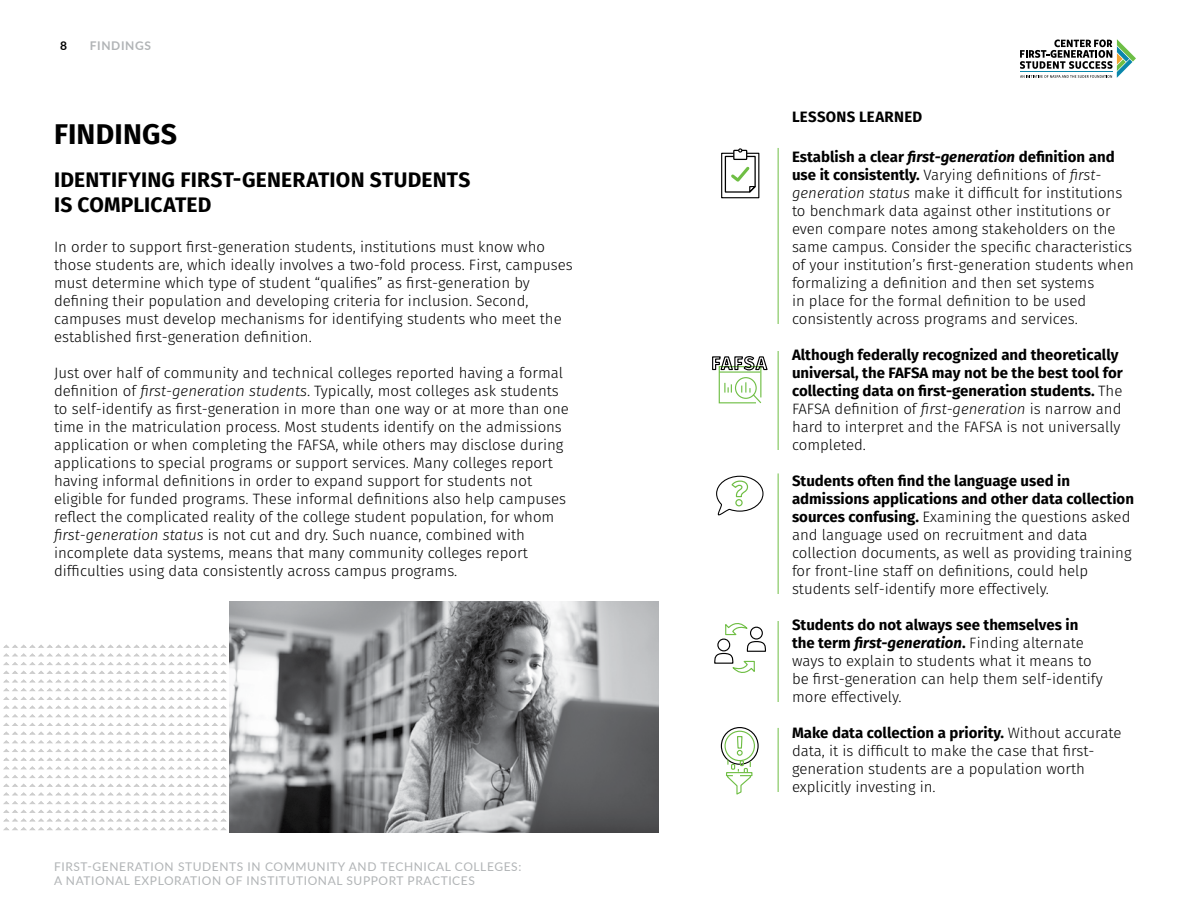
<style>
.page{position:relative;width:1188px;height:918px;background:#fff}
.page>*{position:absolute;margin:0;border:0;box-sizing:border-box;transform-origin:0 0}
.t1{font:700 28.5px "Fira Sans";letter-spacing:.01em;color:#000}
.t2{font:700 21px/25.2px "Fira Sans";letter-spacing:.01em;color:#000}
.t3{font:300 15px/18px "Fira Sans";color:#000}
.t4{font:700 15px/18px "Fira Sans";color:#000}
.t5{font:700 15px "Fira Sans";letter-spacing:.02em;color:#000}
.t6{font:12px/14.4px "Lato";letter-spacing:.05em;color:#b1b4b6}
.t7{font:700 12px "Lato";letter-spacing:.05em;color:#b1b4b6}
.t8{font:700 12px "Lato";color:#000}
.s1{font-style:italic}
.s2{font-weight:700}
.s3{font-weight:700;font-style:italic}
.s4{font-weight:300}
.s5{font-weight:300;font-style:italic}
</style>
<div class="page">
<svg style="left:716px;top:475px;width:48px;height:41px"></svg>
<div style="left:721px;top:727px;width:38px;height:38px;border:1px solid #000;border-radius:50%"></div>
<div style="left:725px;top:731px;width:30px;height:30px;border:1px solid #6fbe44;border-radius:50%"></div>
<div style="left:721px;top:153px;width:38px;height:45px;border:1px solid #000"></div>
<svg style="left:724px;top:148px;width:34px;height:47px"></svg>
<svg style="left:3px;top:644px;width:224px;height:12px"></svg>
<svg style="left:3px;top:662px;width:224px;height:29px"></svg>
<svg style="left:3px;top:697px;width:224px;height:20px"></svg>
<svg style="left:3px;top:723px;width:224px;height:20px"></svg>
<svg style="left:3px;top:749px;width:224px;height:20px"></svg>
<svg style="left:3px;top:775px;width:224px;height:55px"></svg>
<hr style="left:778px;top:148px;width:1px;height:176px;background:#6fbe44">
<hr style="left:778px;top:351px;width:1px;height:99px;background:#6fbe44">
<hr style="left:778px;top:473px;width:1px;height:121px;background:#6fbe44">
<hr style="left:778px;top:621px;width:1px;height:81px;background:#6fbe44">
<hr style="left:778px;top:728px;width:1px;height:64px;background:#6fbe44">
<svg style="left:1020px;top:39px;width:116px;height:39px"></svg>
<hr style="left:1020px;top:72px;width:93px;height:1px;background:#0a87ab">
<img style="left:230px;top:601px;width:429px;height:231px">
<svg style="left:714px;top:623px;width:52px;height:50px"></svg>
<svg style="left:725px;top:735px;width:28px;height:60px"></svg>
<svg style="left:712px;top:356px;width:56px;height:48px"></svg>
<p class="t8" style="left:60px;top:36px;width:8px">8</p>
<p class="t7" style="left:90px;top:36px;width:62px">FINDINGS</p>
<h1 class="t1" style="left:54px;top:110px;width:125px">FINDINGS</h1>
<h2 class="t2" style="left:54px;top:166px;width:418px">IDENTIFYING FIRST-GENERATION STUDENTS<br>IS COMPLICATED</h2>
<p class="t3" style="left:54px;top:238px;width:520px">In order to support first-generation students, institutions must know who those students are, which ideally involves a two-fold process. First, campuses must determine which type of student “qualifies” as first-generation by defining their population and developing criteria for inclusion. Second, campuses must develop mechanisms for identifying students who meet the established first-generation definition.</p>
<p class="t3" style="left:54px;top:364px;width:517px">Just over half of community and technical colleges reported having a formal definition of <span class="s1">first-generation students</span>. Typically, most colleges ask students to self-identify as first-generation in more than one way or at more than one time in the matriculation process. Most students identify on the admissions application or when completing the FAFSA, while others may disclose during applications to special programs or support services. Many colleges report having informal definitions in order to expand support for students not eligible for funded programs. These informal definitions also help campuses reflect the complicated reality of the college student population, for whom <span class="s1">first-generation status</span> is not cut and dry. Such nuance, combined with incomplete data systems, means that many community colleges report difficulties using data consistently across campus programs.</p>
<p class="t6" style="left:54px;top:859px;width:469px">FIRST-GENERATION STUDENTS IN COMMUNITY AND TECHNICAL COLLEGES:<br>A NATIONAL EXPLORATION OF INSTITUTIONAL SUPPORT PRACTICES</p>
<p class="t5" style="left:792px;top:104px;width:132px">LESSONS LEARNED</p>
<p class="t3" style="left:792px;top:148px;width:343px"><span class="s2">Establish a clear</span> <span class="s3">first-generation</span> <span class="s2">definition and use it consistently.</span> Varying definitions of <span class="s1">first&shy;generation status</span> make it difficult for institutions to benchmark data against other institutions or even compare notes among stakeholders on the same campus. Consider the specific characteristics of your institution’s first-generation students when formalizing a definition and then set systems<br>in place for the formal definition to be used consistently across programs and services.</p>
<p class="t4" style="left:792px;top:345px;width:332px">Although federally recognized and theoretically universal, the FAFSA may not be the best tool for collecting data on first-generation students. <span class="s4">The FAFSA definition of</span> <span class="s5">first-generation</span> <span class="s4">is narrow and hard to interpret and the FAFSA is not universally completed.</span></p>
<p class="t3" style="left:792px;top:472px;width:343px"><span class="s2">Students often find the language used in admissions applications and other data collection sources confusing.</span> Examining the questions asked and language used on recruitment and data collection documents, as well as providing training for front-line staff on definitions, could help students self-identify more effectively.</p>
<p class="t3" style="left:792px;top:616px;width:312px"><span class="s2">Students do not always see themselves in the term</span> <span class="s3">first-generation</span><span class="s2">.</span> Finding alternate ways to explain to students what it means to be first-generation can help them self-identify more effectively.</p>
<p class="t3" style="left:792px;top:724px;width:331px"><span class="s2">Make data collection a priority.</span> Without accurate data, it is difficult to make the case that first&shy;generation students are a population worth explicitly investing in.</p>
</div>
